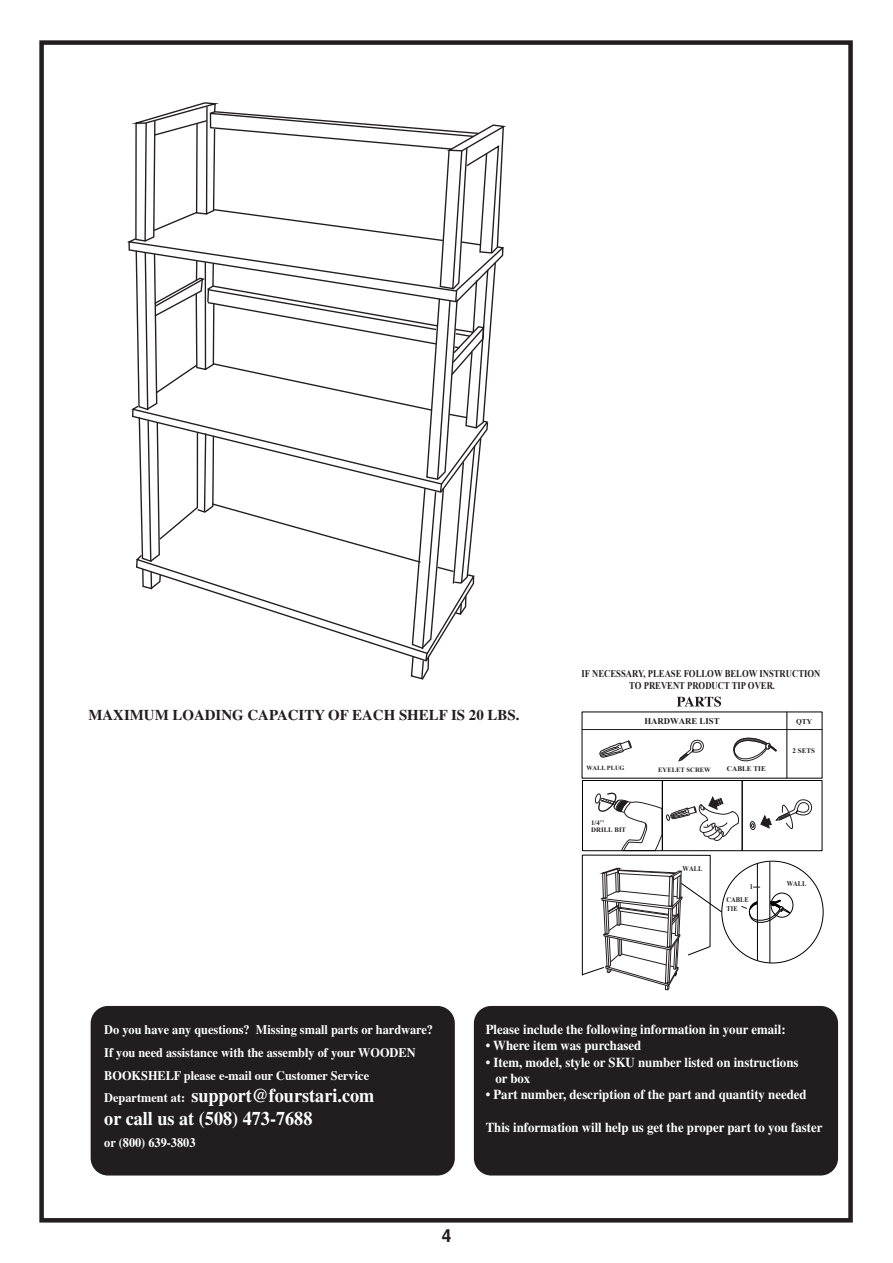
<style>
.page{position:relative;width:893px;height:1263px;background:#fff}
.page>*{position:absolute;margin:0;border:0;box-sizing:border-box;transform-origin:0 0}
.t1{font:700 19.35px/22.4px "Times";color:#fff;scale:.94 1}
.t2{font:700 18px "Helvetica";color:#221e1f;scale:.96 1}
.t3{font:700 14.85px "Times";color:#221e1f}
.t4{font:700 13.65px/16.4px "Times";color:#fff;scale:.94 1}
.t5{font:700 13.05px/22.6px "Times";color:#fff;scale:.94 1}
.t6{font:700 10.35px/12.3px "Times New Roman";color:#221e1f;text-align:center;scale:.84 1}
.t7{font:700 8.7px "Times New Roman";color:#221e1f}
.t8{font:700 7.35px "Times New Roman";color:#221e1f}
.t9{font:700 7.2px/8.6px "Times New Roman";color:#221e1f;scale:.91 1}
.t10{font:700 7.2px "Times New Roman";color:#221e1f}
.t11{font:700 6.9px "Times New Roman";color:#221e1f}
.t12{font:700 6.75px/6.9px "Times New Roman";color:#221e1f}
.t13{font:700 6.6px "Times New Roman";color:#221e1f}
.t14{font:700 6.3px "Times New Roman";color:#221e1f}
.s1{font-size:13.05px}
</style>
<div class="page">
<div style="left:39px;top:40px;width:814px;height:1182px;border:4px solid #221e1f"></div>
<svg style="left:127px;top:102px;width:379px;height:578px"></svg>
<hr style="left:582px;top:729px;width:240px;height:1px;background:#221e1f">
<hr style="left:786px;top:712px;width:1px;height:66px;background:#000101">
<svg style="left:599px;top:740px;width:33px;height:18px"></svg>
<svg style="left:678px;top:740px;width:26px;height:22px"></svg>
<svg style="left:733px;top:737px;width:44px;height:25px"></svg>
<div style="left:582px;top:780px;width:81px;height:71px;border:1px solid #000101"></div>
<div style="left:662px;top:780px;width:80px;height:71px;border:1px solid #000101"></div>
<div style="left:742px;top:780px;width:80px;height:71px;border:1px solid #000101"></div>
<svg style="left:677px;top:696px;width:44px;height:11px"></svg>
<svg style="left:582px;top:790px;width:230px;height:200px"></svg>
<div style="left:91px;top:1006px;width:364px;height:169px;background:#221e1f;border-radius:17px"></div>
<div style="left:474px;top:1006px;width:364px;height:169px;background:#221e1f;border-radius:17px"></div>
<p class="t3" style="left:88px;top:706px;width:432px">MAXIMUM LOADING CAPACITY OF EACH SHELF IS 20 LBS.</p>
<p class="t6" style="left:582px;top:667px;width:286px">IF NECESSARY, PLEASE FOLLOW BELOW INSTRUCTION<br>TO PREVENT PRODUCT TIP OVER.</p>
<p class="t7" style="left:644px;top:715px;width:77px">HARDWARE LIST</p>
<p class="t8" style="left:796px;top:716px;width:18px">QTY</p>
<p class="t14" style="left:587px;top:764px;width:39px">WALL PLUG</p>
<p class="t13" style="left:658px;top:765px;width:54px">EYELET SCREW</p>
<p class="t10" style="left:727px;top:763px;width:40px">CABLE TIE</p>
<p class="t12" style="left:591px;top:819px;width:36px">1/4’’<br>DRILL BIT</p>
<p class="t9" style="left:682px;top:864px;width:23px">WALL</p>
<p class="t9" style="left:750px;top:882px;width:5px">1</p>
<p class="t9" style="left:726px;top:895px;width:26px">CABLE<br>TIE</p>
<p class="t11" style="left:793px;top:746px;width:24px">2 SETS</p>
<p class="t9" style="left:787px;top:879px;width:23px">WALL</p>
<p class="t5" style="left:104px;top:1018px;width:351px">Do you have any questions? Missing small parts or hardware?<br>If you need assistance with the assembly of your WOODEN<br>BOOKSHELF please e-mail our Customer Service</p>
<h1 class="t1" style="left:104px;top:1084px;width:289px"><span class="s1">Department at:</span> support@fourstari.com or call us at (508) 473-7688</h1>
<p class="t5" style="left:104px;top:1131px;width:99px">or (800) 639-3803</p>
<h2 class="t2" style="left:442px;top:1225px;width:12px">4</h2>
<p class="t4" style="left:486px;top:1021px;width:321px">Please include the following information in your email:</p>
<p class="t4" style="left:486px;top:1037px;width:167px">• Where item was purchased</p>
<p class="t4" style="left:495px;top:1054px;width:324px;text-indent:-10px">• Item, model, style or SKU number listed on instructions or box</p>
<p class="t4" style="left:486px;top:1086px;width:343px">• Part number, description of the part and quantity needed</p>
<p class="t4" style="left:486px;top:1119px;width:360px">This information will help us get the proper part to you faster</p>
</div>
